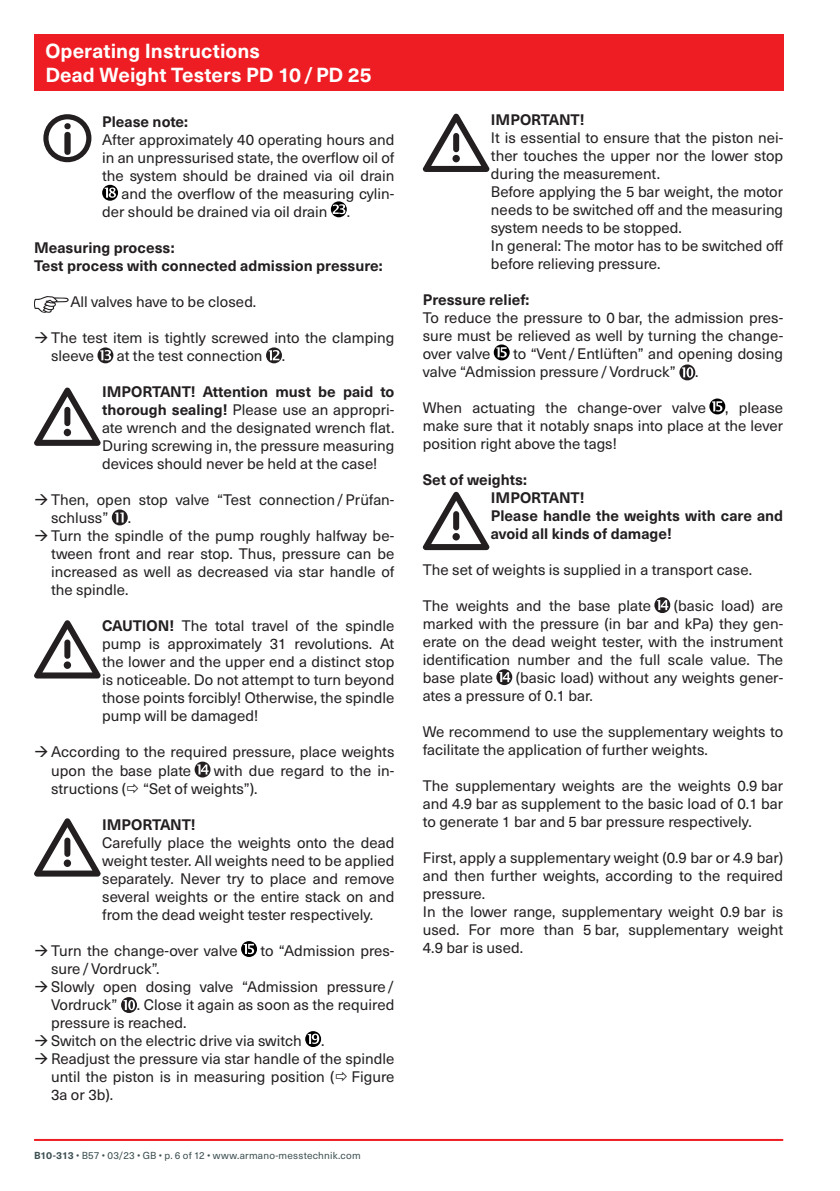
<style>
.page{position:relative;width:840px;height:1191px;background:#fff}
.page>*{position:absolute;margin:0;border:0;box-sizing:border-box;transform-origin:0 0}
.t1{font:700 20px/24px "Neue Haas Unica W1 G";letter-spacing:.005em;color:#fff}
.t2{font:15px/18px "Neue Haas Unica W1 G";color:#231f20}
.t3{font:700 15px/18px "Neue Haas Unica W1 G";color:#231f20}
.t4{font:10px "Neue Haas Unica W1 G";letter-spacing:.02em;color:#3d4f51}
.s1{font-weight:700}
</style>
<div class="page">
<hr style="left:34px;top:1139px;width:748px;height:2px;background:#ee1d23">
<div style="left:34px;top:34px;width:748px;height:57px;background:#ee1d23"></div>
<div style="left:43px;top:114px;width:48px;height:48px;border:5px solid #231f20;border-radius:50%"></div>
<svg style="left:64px;top:123px;width:7px;height:32px"></svg>
<svg style="left:102px;top:185px;width:16px;height:16px"></svg>
<svg style="left:331px;top:201px;width:15px;height:16px"></svg>
<svg style="left:34px;top:296px;width:35px;height:17px"></svg>
<svg style="left:97px;top:347px;width:16px;height:16px"></svg>
<svg style="left:266px;top:347px;width:16px;height:16px"></svg>
<svg style="left:34px;top:387px;width:67px;height:59px"></svg>
<div style="left:64px;top:429px;width:7px;height:7px;background:#231f20;border-radius:50%"></div>
<svg style="left:112px;top:509px;width:16px;height:16px"></svg>
<svg style="left:34px;top:620px;width:67px;height:58px"></svg>
<div style="left:64px;top:661px;width:7px;height:8px;background:#231f20;border-radius:50%"></div>
<svg style="left:194px;top:761px;width:16px;height:16px"></svg>
<svg style="left:34px;top:818px;width:67px;height:58px"></svg>
<div style="left:64px;top:859px;width:7px;height:8px;background:#231f20;border-radius:50%"></div>
<svg style="left:241px;top:941px;width:16px;height:16px"></svg>
<svg style="left:121px;top:997px;width:16px;height:16px"></svg>
<svg style="left:305px;top:1031px;width:16px;height:16px"></svg>
<svg style="left:422px;top:114px;width:67px;height:58px"></svg>
<div style="left:452px;top:155px;width:7px;height:7px;background:#231f20;border-radius:50%"></div>
<svg style="left:493px;top:344px;width:16px;height:16px"></svg>
<svg style="left:679px;top:364px;width:16px;height:16px"></svg>
<svg style="left:709px;top:398px;width:15px;height:16px"></svg>
<svg style="left:422px;top:492px;width:67px;height:58px"></svg>
<div style="left:452px;top:533px;width:7px;height:7px;background:#231f20;border-radius:50%"></div>
<svg style="left:654px;top:597px;width:16px;height:16px"></svg>
<svg style="left:496px;top:669px;width:16px;height:16px"></svg>
<h1 class="t1" style="left:45px;top:38px;width:328px">Operating Instructions<br>Dead Weight Testers PD 10/PD 25</h1>
<p class="t3" style="left:102px;top:112px;width:87px">Please note:</p>
<p class="t2" style="left:102px;top:130px;width:293px">After approximately 40 operating hours and</p>
<p class="t2" style="left:102px;top:148px;width:294px">in an unpressurised state, the overflow oil of</p>
<p class="t2" style="left:102px;top:166px;width:293px">the system should be drained via oil drain</p>
<p class="t2" style="left:121px;top:184px;width:274px">and the overflow of the measuring cylin-</p>
<p class="t2" style="left:102px;top:202px;width:227px">der should be drained via oil drain</p>
<p class="t2" style="left:346px;top:202px;width:5px">.</p>
<p class="t3" style="left:34px;top:238px;width:350px">Measuring process:<br>Test process with connected admission pressure:</p>
<p class="t2" style="left:70px;top:292px;width:187px">All valves have to be closed.</p>
<p class="t2" style="left:51px;top:328px;width:344px">The test item is tightly screwed into the clamping sleeve</p>
<p class="t2" style="left:117px;top:346px;width:147px">at the test connection</p>
<p class="t2" style="left:282px;top:346px;width:5px">.</p>
<p class="t2" style="left:102px;top:382px;width:293px;text-align:justify"><span class="s1">IMPORTANT! Attention must be paid to thorough sealing!</span> Please use an appropri&shy;ate wrench and the designated wrench flat.<br>During screwing in, the pressure measuring devices should never be held at the case!</p>
<p class="t2" style="left:51px;top:490px;width:344px">Then, open stop valve “Test connection/Prüfan&shy;schluss”</p>
<p class="t2" style="left:51px;top:508px;width:345px;text-indent:77px">.<br>Turn the spindle of the pump roughly halfway be&shy;tween front and rear stop. Thus, pressure can be increased as well as decreased via star handle of the spindle.</p>
<p class="t2" style="left:102px;top:616px;width:294px;text-align:justify"><span class="s1">CAUTION!</span> The total travel of the spindle pump is approximately 31 revolutions. At the lower and the upper end a distinct stop is noticeable. Do not attempt to turn beyond those points forcibly! Otherwise, the spindle pump will be damaged!</p>
<p class="t2" style="left:51px;top:742px;width:345px">According to the required pressure, place weights upon the base plate</p>
<p class="t2" style="left:51px;top:760px;width:344px;text-indent:163px">with due regard to the in&shy;structions ( “Set of weights”).</p>
<p class="t3" style="left:102px;top:814px;width:95px">IMPORTANT!</p>
<p class="t2" style="left:102px;top:832px;width:293px;text-align:justify">Carefully place the weights onto the dead weight tester. All weights need to be applied separately. Never try to place and remove several weights or the entire stack on and from the dead weight tester respectively.</p>
<p class="t2" style="left:51px;top:940px;width:188px">Turn the change-over valve</p>
<p class="t2" style="left:260px;top:940px;width:135px">to “Admission pres-</p>
<p class="t2" style="left:51px;top:958px;width:345px">sure/Vordruck”.<br>Slowly open dosing valve “Admission pressure/<br>Vordruck”</p>
<p class="t2" style="left:51px;top:994px;width:344px;text-indent:86px">. Close it again as soon as the required pressure is reached.<br>Switch on the electric drive via switch</p>
<p class="t2" style="left:51px;top:1030px;width:345px;text-indent:270px">.<br>Readjust the pressure via star handle of the spindle until the piston is in measuring position ( Figure<br>3a or 3b).</p>
<p class="t4" style="left:34px;top:1148px;width:328px"><span class="s1">B10-313</span> • B57 • 03/23 • GB • p. 6 of 12 • www.armano-messtechnik.com</p>
<p class="t3" style="left:490px;top:110px;width:95px">IMPORTANT!</p>
<p class="t2" style="left:490px;top:128px;width:294px">It is essential to ensure that the piston nei&shy;ther touches the upper nor the lower stop during the measurement.<br>Before applying the 5 bar weight, the motor needs to be switched off and the measuring system needs to be stopped.<br>In general: The motor has to be switched off before relieving pressure.</p>
<p class="t3" style="left:422px;top:290px;width:108px">Pressure relief:</p>
<p class="t2" style="left:422px;top:308px;width:361px;text-align:justify">To reduce the pressure to 0 bar, the admission pres&shy;sure must be relieved as well by turning the change&shy;over valve</p>
<p class="t2" style="left:422px;top:344px;width:361px;text-indent:90px">to “Vent /Entlüften” and opening dosing valve “Admission pressure/Vordruck”</p>
<p class="t2" style="left:695px;top:362px;width:5px">.</p>
<p class="t2" style="left:422px;top:398px;width:284px">When actuating the change-over valve</p>
<p class="t2" style="left:422px;top:398px;width:361px;text-align:justify;text-indent:302px">, please make sure that it notably snaps into place at the lever position right above the tags!</p>
<p class="t3" style="left:490px;top:470px;width:293px;text-indent:-68px">Set of weights:<br>IMPORTANT!<br>Please handle the weights with care and avoid all kinds of damage!</p>
<p class="t2" style="left:422px;top:560px;width:330px">The set of weights is supplied in a transport case.</p>
<p class="t2" style="left:422px;top:596px;width:229px">The weights and the base plate</p>
<p class="t2" style="left:422px;top:596px;width:362px;text-align:justify;text-indent:251px">(basic load) are marked with the pressure (in bar and kPa) they gen&shy;erate on the dead weight tester, with the instrument identification number and the full scale value. The base plate</p>
<p class="t2" style="left:422px;top:668px;width:361px;text-indent:93px">(basic load) without any weights gener&shy;ates a pressure of 0.1 bar.</p>
<p class="t2" style="left:422px;top:722px;width:362px">We recommend to use the supplementary weights to facilitate the application of further weights.</p>
<p class="t2" style="left:422px;top:776px;width:361px;text-align:justify">The supplementary weights are the weights 0.9 bar and 4.9 bar as supplement to the basic load of 0.1 bar to generate 1 bar and 5 bar pressure respectively.</p>
<p class="t2" style="left:422px;top:848px;width:362px">First, apply a supplementary weight (0.9 bar or 4.9 bar) and then further weights, according to the required pressure.<br>In the lower range, supplementary weight 0.9 bar is used. For more than 5 bar, supplementary weight 4.9 bar is used.</p>
</div>
